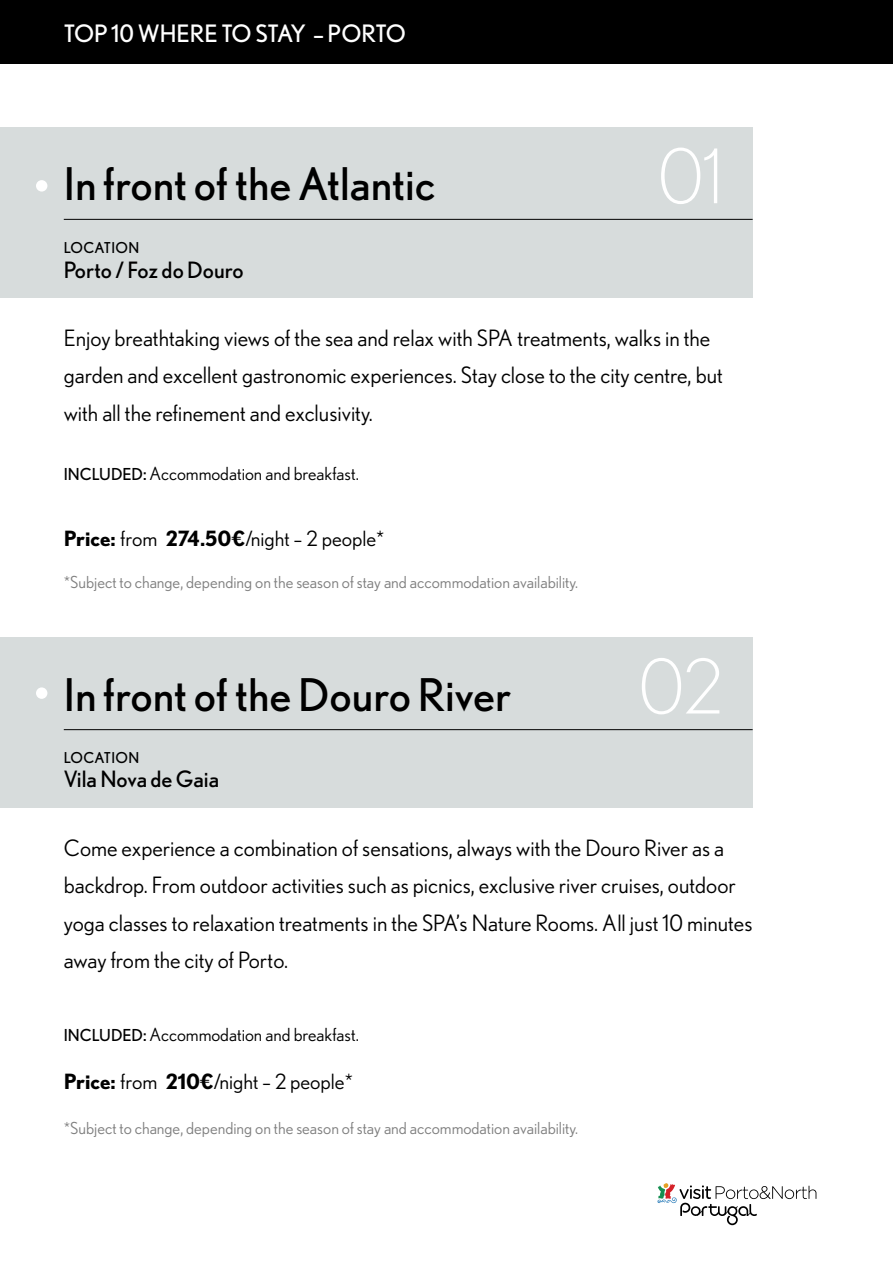
<style>
.page{position:relative;width:893px;height:1263px;background:#fff}
.page>*{position:absolute;margin:0;border:0;box-sizing:border-box;transform-origin:0 0}
.t1{font:300 75px "Nobel";color:#fff}
.t2{font:45px "Nobel";color:#000}
.t3{font:24px "Nobel";color:#fff}
.t4{font:22.5px/37.5px "Nobel WGL";color:#000}
.t5{font:22.5px "Nobel";color:#000}
.t6{font:21px "Nobel WGL";color:#000}
.t7{font:18px "Nobel WGL";color:#000}
.t8{font:16.5px "Nobel WGL";color:#808080}
.t9{font:15px "Nobel";letter-spacing:.025em;color:#000}
.s1{font-family:"Nobel";font-size:16.5px}
.s2{font-family:"Nobel"}
.s3{font-weight:700}
</style>
<div class="page">
<div style="left:0;top:0;width:893px;height:64px;background:#000"></div>
<svg style="left:657px;top:1183px;width:159px;height:42px"></svg>
<div style="left:0;top:638px;width:753px;height:170px;background:#d7dcdc"></div>
<div style="left:0;top:128px;width:753px;height:170px;background:#d7dcdc"></div>
<div style="left:36px;top:180px;width:11px;height:12px;background:#fff;border-radius:50%"></div>
<div style="left:36px;top:687px;width:11px;height:12px;background:#fff;border-radius:50%"></div>
<hr style="left:64px;top:219px;width:689px;height:1px;background:#000">
<hr style="left:64px;top:729px;width:689px;height:1px;background:#000">
<p class="t3" style="left:64px;top:19px;width:344px">TOP 10 WHERE TO STAY – PORTO</p>
<h2 class="t2" style="left:64px;top:157px;width:373px">In front of the Atlantic</h2>
<p class="t9" style="left:64px;top:238px;width:77px">LOCATION</p>
<p class="t5" style="left:64px;top:256px;width:181px">Porto / Foz do Douro</p>
<h1 class="t1" style="left:658px;top:133px;width:66px">01</h1>
<p class="t4" style="left:64px;top:318px;width:661px">Enjoy breathtaking views of the sea and relax with SPA treatments, walks in the garden and excellent gastronomic experiences. Stay close to the city centre, but with all the refinement and exclusivity.</p>
<p class="t7" style="left:64px;top:461px;width:297px"><span class="s1">INCLUDED</span><span class="s2">:</span>Accommodation and breakfast.</p>
<p class="t6" style="left:64px;top:524px;width:322px"><span class="s3">Price:</span> from <span class="s3">274.50€</span>/night – 2 people*</p>
<p class="t8" style="left:64px;top:570px;width:516px">*Subject to change, depending on the season of stay and accommodation availability.</p>
<h2 class="t2" style="left:64px;top:669px;width:449px">In front of the Douro River</h2>
<p class="t9" style="left:64px;top:749px;width:77px">LOCATION</p>
<p class="t5" style="left:64px;top:766px;width:157px">Vila Nova de Gaia</p>
<h1 class="t1" style="left:639px;top:644px;width:85px">02</h1>
<p class="t4" style="left:64px;top:828px;width:690px">Come experience a combination of sensations, always with the Douro River as a backdrop. From outdoor activities such as picnics, exclusive river cruises, outdoor yoga classes to relaxation treatments in the SPA’s Nature Rooms. All just 10 minutes away from the city of Porto.</p>
<p class="t7" style="left:64px;top:1022px;width:297px"><span class="s1">INCLUDED</span><span class="s2">:</span>Accommodation and breakfast.</p>
<p class="t6" style="left:64px;top:1066px;width:291px"><span class="s3">Price:</span> from <span class="s3">210€</span>/night – 2 people*</p>
<p class="t8" style="left:64px;top:1116px;width:516px">*Subject to change, depending on the season of stay and accommodation availability.</p>
</div>
